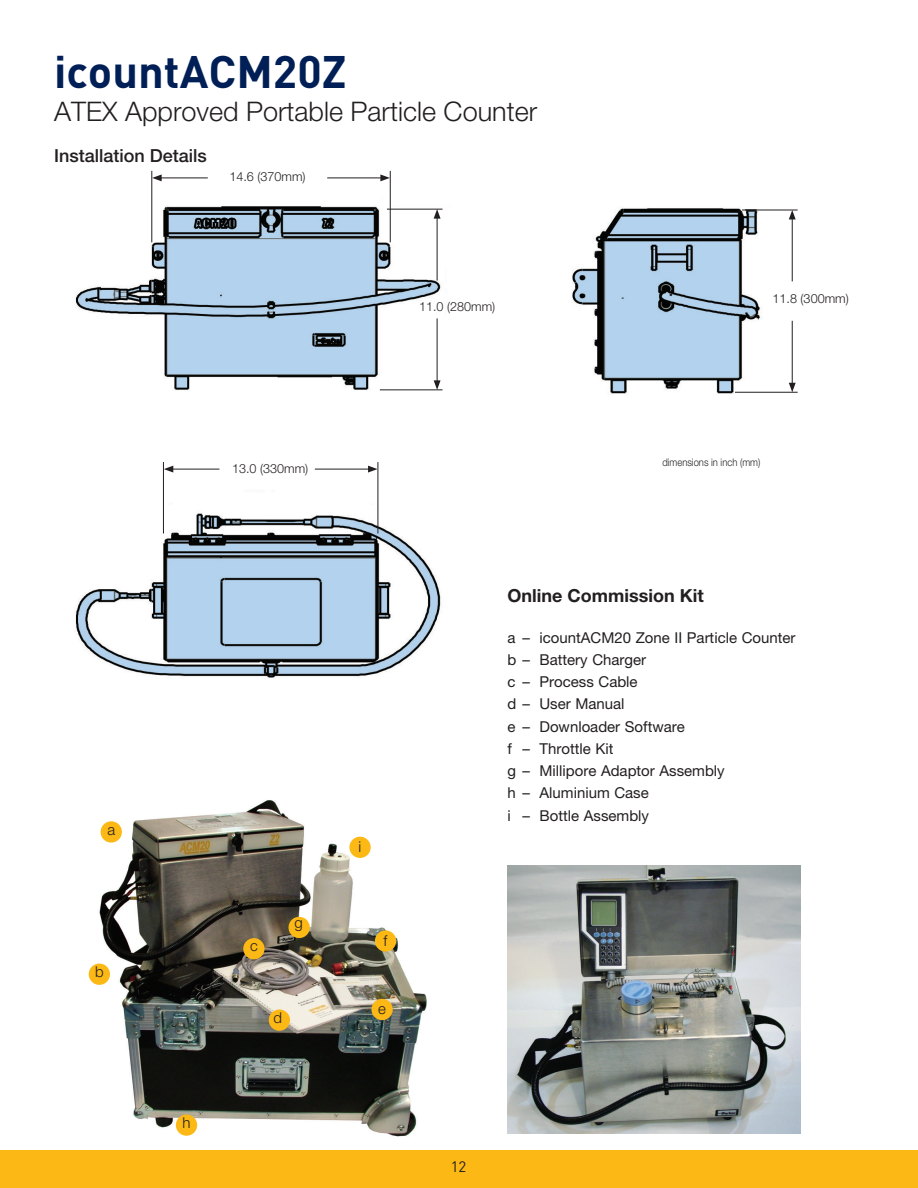
<style>
.page{position:relative;width:918px;height:1188px;background:#fff}
.page>*{position:absolute;margin:0;border:0;box-sizing:border-box;transform-origin:0 0}
.t1{font:700 45px "DINOT";color:#001f56}
.t2{font:300 27px "Helvetica Neue LT Std";color:#231f20}
.t3{font:500 18px "Helvetica Neue LT Std";color:#231f20}
.t4{font:700 18px "Helvetica Neue LT Std";color:#231f20}
.t5{font:15px/22.2px "Helvetica Neue LT Std";color:#231f20}
.t6{font:300 15px "Helvetica Neue LT Std";color:#231f20}
.t7{font:15px "DINOT";color:#231f20}
.t8{font:300 12.6px "Helvetica Neue LT Std";color:#231f20}
.t9{font:300 10.5px "Helvetica Neue LT Std";color:#231f20;scale:.9 1}
</style>
<div class="page">
<div style="left:0;top:1150px;width:918px;height:38px;background:#fcb814"></div>
<img style="left:75px;top:196px;width:368px;height:482px">
<img style="left:572px;top:208px;width:196px;height:186px">
<img style="left:508px;top:865px;width:292px;height:269px">
<img style="left:88px;top:800px;width:339px;height:337px">
<div style="left:349px;top:837px;width:22px;height:21px;background:#fcb814;border-radius:50%"></div>
<div style="left:101px;top:821px;width:21px;height:22px;background:#fcb814;border-radius:50%"></div>
<div style="left:89px;top:964px;width:21px;height:21px;background:#fcb814;border-radius:50%"></div>
<div style="left:371px;top:999px;width:22px;height:21px;background:#fcb814;border-radius:50%"></div>
<div style="left:289px;top:917px;width:21px;height:21px;background:#fcb814;border-radius:50%"></div>
<div style="left:375px;top:930px;width:21px;height:22px;background:#fcb814;border-radius:50%"></div>
<div style="left:269px;top:1010px;width:21px;height:21px;background:#fcb814;border-radius:50%"></div>
<div style="left:243px;top:938px;width:22px;height:21px;background:#fcb814;border-radius:50%"></div>
<div style="left:176px;top:1114px;width:21px;height:22px;background:#fcb814;border-radius:50%"></div>
<hr style="left:742px;top:210px;width:56px;height:1px;background:#231f20">
<hr style="left:735px;top:392px;width:63px;height:1px;background:#231f20">
<hr style="left:792px;top:217px;width:1px;height:64px;background:#231f20">
<svg style="left:789px;top:210px;width:7px;height:9px"></svg>
<hr style="left:792px;top:321px;width:1px;height:64px;background:#231f20">
<svg style="left:789px;top:383px;width:7px;height:9px"></svg>
<hr style="left:387px;top:209px;width:56px;height:1px;background:#231f20">
<hr style="left:380px;top:389px;width:63px;height:1px;background:#231f20">
<hr style="left:437px;top:216px;width:1px;height:65px;background:#231f20">
<svg style="left:434px;top:209px;width:7px;height:10px"></svg>
<hr style="left:437px;top:318px;width:1px;height:65px;background:#231f20">
<svg style="left:434px;top:380px;width:7px;height:10px"></svg>
<hr style="left:151px;top:171px;width:1px;height:71px;background:#231f20">
<hr style="left:390px;top:171px;width:1px;height:71px;background:#231f20">
<hr style="left:159px;top:178px;width:49px;height:1px;background:#231f20">
<svg style="left:152px;top:174px;width:10px;height:7px"></svg>
<hr style="left:327px;top:178px;width:56px;height:1px;background:#231f20">
<svg style="left:380px;top:174px;width:10px;height:7px"></svg>
<hr style="left:163px;top:462px;width:1px;height:72px;background:#231f20">
<hr style="left:378px;top:462px;width:1px;height:72px;background:#231f20">
<hr style="left:171px;top:469px;width:48px;height:1px;background:#231f20">
<svg style="left:164px;top:466px;width:9px;height:7px"></svg>
<hr style="left:315px;top:469px;width:55px;height:1px;background:#231f20">
<svg style="left:368px;top:466px;width:10px;height:7px"></svg>
<h1 class="t1" style="left:54px;top:42px;width:294px">icountACM20Z</h1>
<h2 class="t2" style="left:54px;top:95px;width:485px">ATEX Approved Portable Particle Counter</h2>
<p class="t3" style="left:54px;top:145px;width:154px">Installation Details</p>
<p class="t6" style="left:107px;top:820px;width:9px">a</p>
<p class="t6" style="left:95px;top:963px;width:10px">b</p>
<p class="t8" style="left:229px;top:169px;width:78px">14.6 (370mm)</p>
<p class="t8" style="left:419px;top:299px;width:78px">11.0 (280mm)</p>
<p class="t8" style="left:773px;top:290px;width:78px">11.8 (300mm)</p>
<p class="t8" style="left:232px;top:460px;width:78px">13.0 (330mm)</p>
<p class="t6" style="left:182px;top:1114px;width:10px">h</p>
<p class="t6" style="left:250px;top:936px;width:9px">c</p>
<p class="t6" style="left:294px;top:913px;width:10px">g</p>
<p class="t6" style="left:274px;top:1009px;width:10px">d</p>
<p class="t6" style="left:358px;top:838px;width:4px">i</p>
<p class="t6" style="left:384px;top:931px;width:5px">f</p>
<p class="t6" style="left:378px;top:999px;width:9px">e</p>
<p class="t9" style="left:662px;top:456px;width:110px">dimensions in inch (mm)</p>
<p class="t4" style="left:508px;top:585px;width:198px">Online Commission Kit</p>
<p class="t5" style="left:508px;top:626px;width:290px">a – icountACM20 Zone II Particle Counter b – Battery Charger<br>c – Process Cable<br>d – User Manual<br>e – Downloader Software<br>f – Throttle Kit<br>g – Millipore Adaptor Assembly<br>h – Aluminium Case<br>i – Bottle Assembly</p>
<p class="t7" style="left:451px;top:1156px;width:17px">12</p>
</div>
